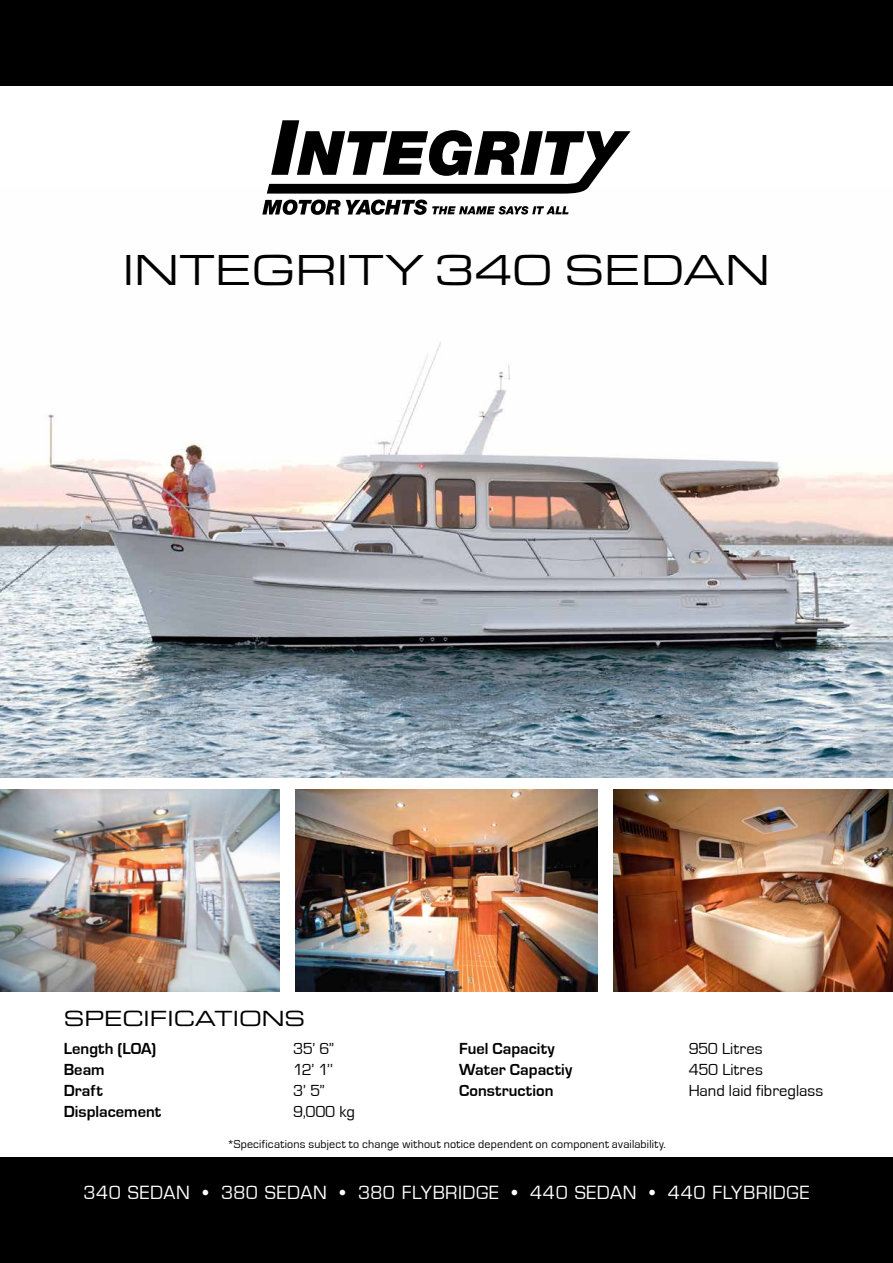
<style>
.page{position:relative;width:893px;height:1263px;background:#fff}
.page>*{position:absolute;margin:0;border:0;box-sizing:border-box;transform-origin:0 0}
.t1{font:45px "Eurostile Extended Roman DTC";letter-spacing:.01em;color:#000}
.t2{font:21px "Eurostile Extended Two";color:#000}
.t3{font:19.8px "Eurostile";letter-spacing:.03em;color:#fff}
.t4{font:700 16.5px "Eurostile";color:#000}
.t5{font:16.5px "Eurostile";color:#000}
.t6{font:12px "Eurostile";letter-spacing:.015em;color:#000}
</style>
<div class="page">
<img style="left:0;top:193px;width:893px;height:584px">
<img style="left:0;top:790px;width:280px;height:201px">
<img style="left:296px;top:790px;width:301px;height:201px">
<img style="left:613px;top:790px;width:280px;height:201px">
<div style="left:0;top:0;width:893px;height:85px;background:#000"></div>
<div style="left:0;top:1157px;width:893px;height:106px;background:#000"></div>
<svg style="left:267px;top:120px;width:364px;height:74px"></svg>
<svg style="left:262px;top:200px;width:307px;height:15px"></svg>
<h1 class="t1" style="left:122px;top:246px;width:641px">INTEGRITY 340 SEDAN</h1>
<h2 class="t2" style="left:64px;top:1004px;width:243px">SPECIFICATIONS</h2>
<h3 class="t4" style="left:64px;top:1040px;width:94px">Length (LOA)</h3>
<h3 class="t5" style="left:293px;top:1040px;width:42px">35’ 6”</h3>
<h3 class="t4" style="left:64px;top:1061px;width:42px">Beam</h3>
<h3 class="t5" style="left:293px;top:1061px;width:41px">12’ 1’’</h3>
<h3 class="t4" style="left:64px;top:1082px;width:40px">Draft</h3>
<h3 class="t5" style="left:293px;top:1082px;width:33px">3’ 5”</h3>
<h3 class="t4" style="left:64px;top:1103px;width:99px">Displacement</h3>
<h3 class="t5" style="left:293px;top:1103px;width:63px">9,000 kg</h3>
<h3 class="t4" style="left:459px;top:1040px;width:97px">Fuel Capacity</h3>
<h3 class="t5" style="left:689px;top:1040px;width:75px">950 Litres</h3>
<h3 class="t4" style="left:459px;top:1061px;width:115px">Water Capactiy</h3>
<h3 class="t5" style="left:689px;top:1061px;width:76px">450 Litres</h3>
<h3 class="t4" style="left:459px;top:1082px;width:96px">Construction</h3>
<h3 class="t5" style="left:689px;top:1082px;width:136px">Hand laid fibreglass</h3>
<p class="t6" style="left:227px;top:1137px;width:440px">*Specifications subject to change without notice dependent on component availability.</p>
<h3 class="t3" style="left:84px;top:1182px;width:727px">340 Sedan • 380 Sedan • 380 Flybridge • 440 Sedan • 440 Flybridge</h3>
</div>
